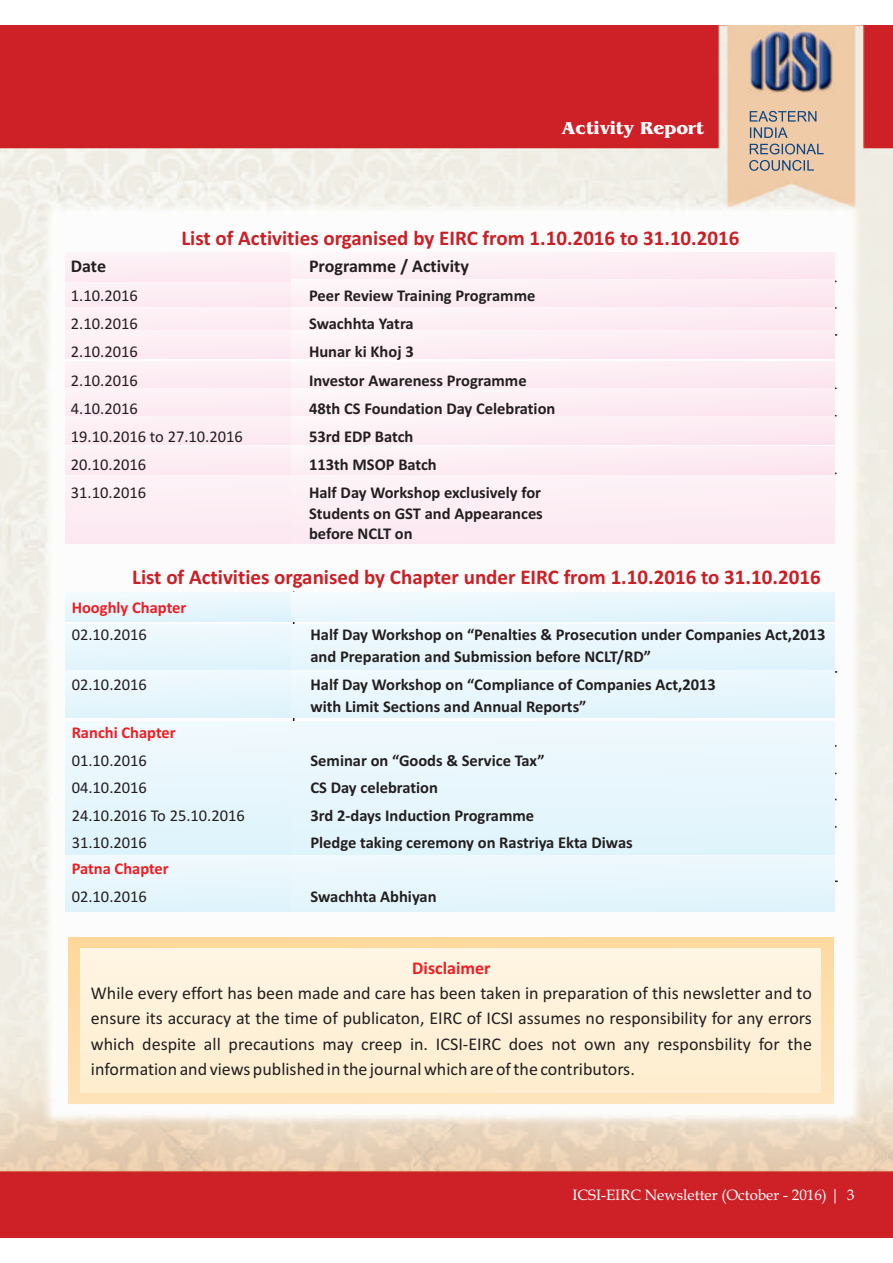
<style>
.page{position:relative;width:893px;height:1263px;background:#fff}
.page>*{position:absolute;margin:0;border:0;box-sizing:border-box;transform-origin:0 0}
.t1{font:700 21px "Calibri";color:#cb1f26}
.t2{font:18px/25px "Calibri";color:#231f20;text-align:justify}
.t3{font:700 18px "Calibri";color:#231f20}
.t4{font:700 18px "Bangkok";color:#fff}
.t5{font:700 18px "Calibri";color:#ee1d23}
.t6{font:700 16.5px/20.1px "Calibri";color:#231f20}
.t7{font:16.5px "Calibri";color:#231f20}
.t8{font:700 16.5px "Calibri";color:#ee1d23}
.t9{font:15px "Book Antiqua";color:#fff}
</style>
<div class="page">
<img style="left:0;top:26px;width:893px;height:1211px">
<hr style="left:65px;top:281px;width:771px;height:1px;background:#231f20">
<hr style="left:65px;top:307px;width:771px;height:2px;background:#231f20">
<hr style="left:66px;top:334px;width:771px;height:2px;background:#231f20">
<hr style="left:65px;top:388px;width:771px;height:1px;background:#231f20">
<hr style="left:65px;top:415px;width:771px;height:1px;background:#231f20">
<hr style="left:65px;top:473px;width:771px;height:1px;background:#231f20">
<hr style="left:66px;top:671px;width:771px;height:2px;background:#231f20">
<hr style="left:65px;top:745px;width:771px;height:2px;background:#231f20">
<hr style="left:65px;top:773px;width:771px;height:1px;background:#231f20">
<hr style="left:293px;top:591px;width:1px;height:320px;background:#231f20">
<hr style="left:66px;top:880px;width:772px;height:2px;background:#231f20">
<svg style="left:749px;top:111px;width:75px;height:60px;background:#c2b0a0"></svg>
<hr style="left:65px;top:799px;width:771px;height:1px;background:#231f20">
<hr style="left:65px;top:826px;width:771px;height:2px;background:#231f20">
<div style="left:68px;top:938px;width:766px;height:165px;background:linear-gradient(to bottom,#fedba1,#fee5be)"></div>
<div style="left:81px;top:948px;width:740px;height:145px;background:#fef1d9"></div>
<div style="left:65px;top:279px;width:226px;height:29px;background:#fdedf3"></div>
<div style="left:65px;top:307px;width:226px;height:29px;background:#fdeef4"></div>
<div style="left:65px;top:330px;width:226px;height:29px;background:#fdeef4"></div>
<div style="left:65px;top:361px;width:226px;height:29px;background:#fdeef4"></div>
<div style="left:65px;top:388px;width:226px;height:29px;background:#fdeef4"></div>
<div style="left:65px;top:416px;width:226px;height:29px;background:#fdeef4"></div>
<div style="left:65px;top:446px;width:226px;height:29px;background:#fdeef4"></div>
<div style="left:65px;top:476px;width:226px;height:67px;background:#fdeef4"></div>
<div style="left:65px;top:253px;width:226px;height:28px;background:#fdeef4"></div>
<div style="left:292px;top:253px;width:542px;height:28px;background:#fdeef4"></div>
<div style="left:292px;top:279px;width:542px;height:29px;background:#fdeef4"></div>
<div style="left:292px;top:307px;width:542px;height:29px;background:#fdeef4"></div>
<div style="left:292px;top:330px;width:542px;height:29px;background:#fdeef4"></div>
<div style="left:292px;top:361px;width:542px;height:29px;background:#fdeef4"></div>
<div style="left:292px;top:388px;width:542px;height:29px;background:#fdeef4"></div>
<div style="left:292px;top:416px;width:542px;height:29px;background:#fdeef4"></div>
<div style="left:292px;top:446px;width:542px;height:29px;background:#fdeef4"></div>
<div style="left:292px;top:476px;width:542px;height:67px;background:#fdeef4"></div>
<div style="left:65px;top:593px;width:226px;height:28px;background:#e8f6fd"></div>
<div style="left:292px;top:593px;width:542px;height:28px;background:#e8f6fd"></div>
<div style="left:65px;top:624px;width:226px;height:48px;background:#e8f6fd"></div>
<div style="left:292px;top:624px;width:542px;height:48px;background:#e8f6fd"></div>
<div style="left:65px;top:670px;width:226px;height:48px;background:#e8f6fd"></div>
<div style="left:292px;top:670px;width:542px;height:48px;background:#e8f6fd"></div>
<div style="left:65px;top:721px;width:226px;height:133px;background:#e8f6fd"></div>
<div style="left:292px;top:721px;width:542px;height:133px;background:#e8f6fd"></div>
<div style="left:65px;top:856px;width:226px;height:55px;background:#e8f6fd"></div>
<div style="left:292px;top:856px;width:542px;height:55px;background:#e8f6fd"></div>
<p class="t4" style="left:562px;top:117px;width:144px">Activity Report</p>
<p class="t1" style="left:181px;top:229px;width:560px">List of Activities organised by EIRC from 1.10.2016 to 31.10.2016</p>
<p class="t3" style="left:71px;top:259px;width:37px">Date</p>
<p class="t3" style="left:309px;top:259px;width:161px">Programme / Activity</p>
<p class="t7" style="left:71px;top:289px;width:68px">1.10.2016</p>
<p class="t6" style="left:309px;top:287px;width:228px">Peer Review Training Programme</p>
<p class="t7" style="left:71px;top:317px;width:68px">2.10.2016</p>
<p class="t6" style="left:309px;top:315px;width:106px">Swachhta Yatra</p>
<p class="t7" style="left:71px;top:345px;width:68px">2.10.2016</p>
<p class="t6" style="left:309px;top:343px;width:106px">Hunar ki Khoj 3</p>
<p class="t7" style="left:71px;top:373px;width:68px">2.10.2016</p>
<p class="t6" style="left:309px;top:371px;width:219px">Investor Awareness Programme</p>
<p class="t7" style="left:71px;top:401px;width:68px">4.10.2016</p>
<p class="t6" style="left:309px;top:400px;width:248px">48th CS Foundation Day Celebration</p>
<p class="t7" style="left:71px;top:430px;width:174px">19.10.2016 to 27.10.2016</p>
<p class="t6" style="left:309px;top:428px;width:106px">53rd EDP Batch</p>
<p class="t7" style="left:71px;top:458px;width:77px">20.10.2016</p>
<p class="t6" style="left:309px;top:456px;width:129px">113th MSOP Batch</p>
<p class="t7" style="left:71px;top:486px;width:77px">31.10.2016</p>
<p class="t6" style="left:309px;top:484px;width:235px;text-align:justify">Half Day Workshop exclusively for Students on GST and Appearances before NCLT on</p>
<p class="t1" style="left:132px;top:568px;width:690px">List of Activities organised by Chapter under EIRC from 1.10.2016 to 31.10.2016</p>
<p class="t8" style="left:72px;top:600px;width:116px">Hooghly Chapter</p>
<p class="t7" style="left:72px;top:628px;width:77px">02.10.2016</p>
<p class="t6" style="left:310px;top:625px;width:517px;line-height:22.2px">Half Day Workshop on “Penalties &amp; Prosecution under Companies Act,2013 and Preparation and Submission before NCLT/RD”</p>
<p class="t7" style="left:72px;top:677px;width:77px">02.10.2016</p>
<p class="t6" style="left:310px;top:675px;width:407px;line-height:22.2px">Half Day Workshop on “Compliance of Companies Act,2013 with Limit Sections and Annual Reports”</p>
<p class="t8" style="left:72px;top:726px;width:106px">Ranchi Chapter</p>
<p class="t7" style="left:72px;top:753px;width:77px">01.10.2016</p>
<p class="t6" style="left:310px;top:751px;width:236px">Seminar on “Goods &amp; Service Tax”</p>
<p class="t7" style="left:72px;top:781px;width:77px">04.10.2016</p>
<p class="t6" style="left:310px;top:779px;width:129px">CS Day celebration</p>
<p class="t7" style="left:72px;top:808px;width:175px">24.10.2016 To 25.10.2016</p>
<p class="t6" style="left:310px;top:806px;width:225px">3rd 2-days Induction Programme</p>
<p class="t7" style="left:72px;top:836px;width:77px">31.10.2016</p>
<p class="t6" style="left:310px;top:834px;width:324px">Pledge taking ceremony on Rastriya Ekta Diwas</p>
<p class="t8" style="left:72px;top:862px;width:99px">Patna Chapter</p>
<p class="t7" style="left:72px;top:889px;width:77px">02.10.2016</p>
<p class="t6" style="left:310px;top:887px;width:128px">Swachhta Abhiyan</p>
<p class="t5" style="left:412px;top:961px;width:80px">Disclaimer</p>
<p class="t2" style="left:91px;top:982px;width:722px">While every effort has been made and care has been taken in preparation of this newsletter and to ensure its accuracy at the time of publicaton, EIRC of ICSI assumes no responsibility for any errors which despite all precautions may creep in. ICSI-EIRC does not own any responsbility for the information and views published in the journal which are of the contributors.</p>
<p class="t9" style="left:572px;top:1189px;width:284px">ICSI-EIRC Newsletter (October - 2016) | 3</p>
</div>
